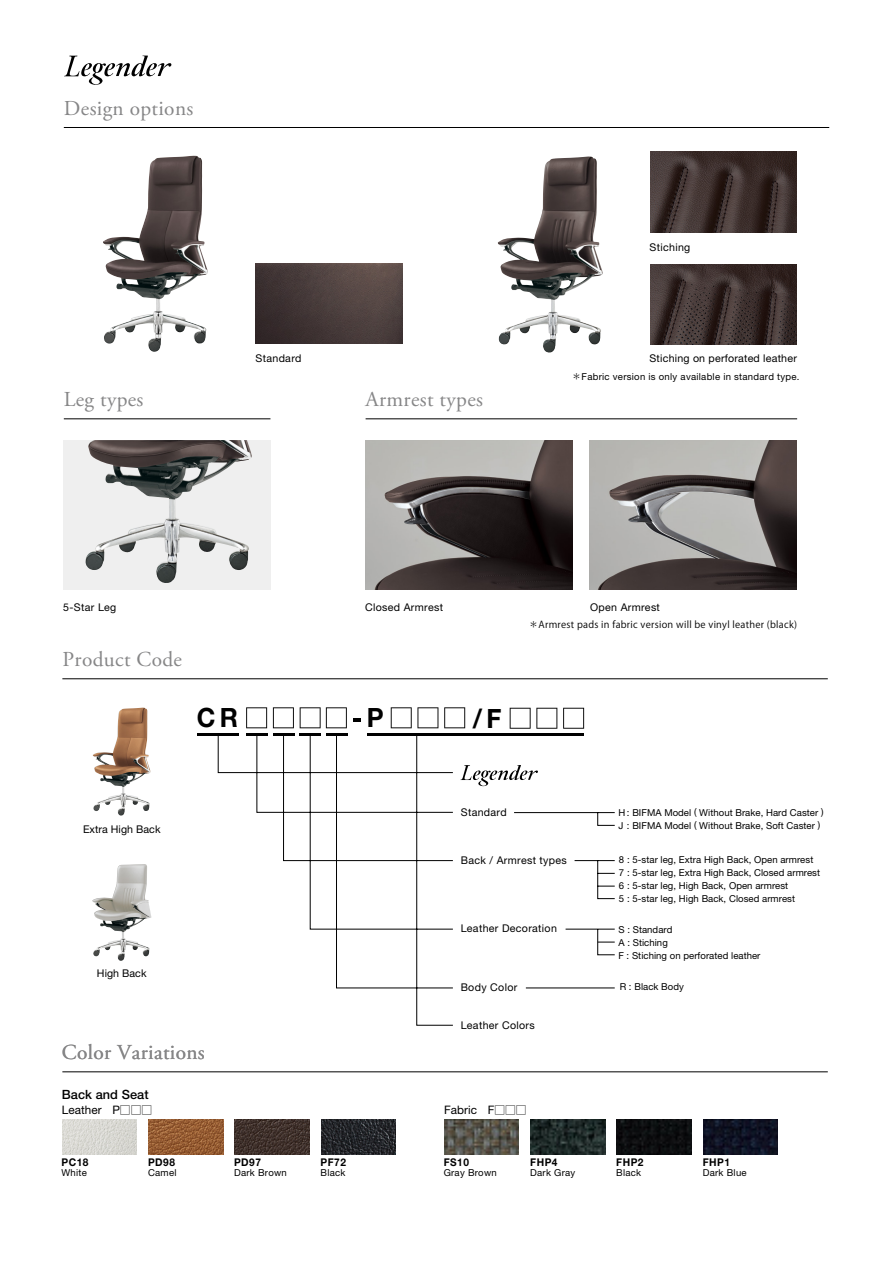
<style>
.page{position:relative;width:893px;height:1263px;background:#fff}
.page>*{position:absolute;margin:0;border:0;box-sizing:border-box;transform-origin:0 0}
.t1{font:700 26.55px "Helvetica Neue";color:#000;scale:.95 1}
.t2{font:21.3px "Adobe Garamond Pro";letter-spacing:.015em;color:#868687}
.t3{font:500 12.75px "Helvetica Neue";letter-spacing:.005em;color:#000}
.t4{font:11.7px "Helvetica Neue";letter-spacing:.005em;color:#000}
.t5{font:10.65px "Helvetica Neue";letter-spacing:.03em;color:#000}
.t6{font:700 10.65px "Helvetica Neue";letter-spacing:.05em;color:#000;scale:.95 1}
.t7{font:10.65px "Helvetica Neue";letter-spacing:.005em;color:#000}
.t8{font:10.65px "UD Shin Go Pro Regular 90 pv RKSJ H";color:#000}
.t9{font:9.6px/12.8px "Helvetica Neue";letter-spacing:.005em;color:#000}
.t10{font:9.6px "Helvetica Neue";letter-spacing:.03em;color:#000}
.t11{font:9.6px "Koz Go Pr 6 N Regular 90 pv RKSJ H";letter-spacing:.03em;color:#000}
.s1{font-family:"Koz Go Pr 6 N Regular 90 pv RKSJ H"}
.s2{font-family:"Helvetica Neue";font-size:11.7px}
</style>
<div class="page">
<hr style="left:64px;top:127px;width:765px;height:1px;background:#000">
<hr style="left:64px;top:419px;width:206px;height:1px;background:#000">
<div style="left:64px;top:440px;width:207px;height:149px;background:#efefef"></div>
<img style="left:85px;top:440px;width:155px;height:143px">
<hr style="left:366px;top:419px;width:431px;height:1px;background:#000">
<img style="left:366px;top:440px;width:207px;height:149px">
<img style="left:589px;top:440px;width:208px;height:149px">
<svg style="left:64px;top:56px;width:107px;height:29px"></svg>
<img style="left:498px;top:157px;width:90px;height:178px">
<img style="left:103px;top:156px;width:91px;height:175px">
<img style="left:256px;top:263px;width:146px;height:81px">
<img style="left:650px;top:152px;width:147px;height:80px">
<img style="left:650px;top:264px;width:147px;height:80px">
<img style="left:93px;top:708px;width:50px;height:96px">
<img style="left:92px;top:864px;width:53px;height:92px">
<hr style="left:62px;top:678px;width:766px;height:1px;background:#000">
<hr style="left:198px;top:733px;width:41px;height:3px;background:#000">
<hr style="left:326px;top:733px;width:21px;height:3px;background:#000">
<hr style="left:368px;top:733px;width:216px;height:3px;background:#000">
<svg style="left:246px;top:707px;width:21px;height:21px"></svg>
<svg style="left:273px;top:707px;width:21px;height:21px"></svg>
<svg style="left:300px;top:707px;width:47px;height:21px"></svg>
<svg style="left:354px;top:718px;width:7px;height:4px"></svg>
<svg style="left:391px;top:707px;width:47px;height:21px"></svg>
<svg style="left:444px;top:707px;width:21px;height:21px"></svg>
<hr style="left:246px;top:733px;width:21px;height:3px;background:#000">
<hr style="left:273px;top:733px;width:21px;height:3px;background:#000">
<hr style="left:300px;top:733px;width:21px;height:3px;background:#000">
<svg style="left:218px;top:735px;width:397px;height:291px"></svg>
<svg style="left:460px;top:765px;width:78px;height:21px"></svg>
<hr style="left:62px;top:1071px;width:766px;height:1px;background:#000">
<img style="left:62px;top:1120px;width:75px;height:35px">
<img style="left:149px;top:1120px;width:74px;height:35px">
<img style="left:235px;top:1120px;width:74px;height:35px">
<img style="left:321px;top:1120px;width:75px;height:35px">
<img style="left:444px;top:1120px;width:75px;height:35px">
<img style="left:531px;top:1120px;width:74px;height:35px">
<img style="left:617px;top:1120px;width:74px;height:35px">
<img style="left:703px;top:1120px;width:75px;height:35px">
<svg style="left:510px;top:708px;width:47px;height:21px"></svg>
<svg style="left:563px;top:708px;width:21px;height:21px"></svg>
<svg style="left:598px;top:942px;width:17px;height:1px"></svg>
<h2 class="t2" style="left:64px;top:95px;width:131px">Design options</h2>
<h2 class="t2" style="left:64px;top:387px;width:81px">Leg types</h2>
<p class="t5" style="left:256px;top:351px;width:47px">Standard</p>
<h2 class="t2" style="left:366px;top:387px;width:119px">Armrest types</h2>
<p class="t5" style="left:649px;top:239px;width:42px">Stiching</p>
<p class="t5" style="left:649px;top:351px;width:149px">Stiching on perforated leather</p>
<p class="t10" style="left:572px;top:369px;width:229px"><span class="s1">＊</span>Fabric version is only available in standard type.</p>
<p class="t5" style="left:63px;top:599px;width:55px">5-Star Leg</p>
<h2 class="t2" style="left:63px;top:647px;width:121px">Product Code</h2>
<h1 class="t1" style="left:197px;top:697px;width:45px">CR</h1>
<p class="t7" style="left:83px;top:822px;width:79px">Extra High Back</p>
<p class="t7" style="left:97px;top:966px;width:51px">High Back</p>
<h2 class="t2" style="left:62px;top:1039px;width:144px">Color Variations</h2>
<h3 class="t3" style="left:62px;top:1084px;width:88px">Back and Seat</h3>
<p class="t8" style="left:112px;top:1101px;width:41px"><span class="s2">P</span>□□□</p>
<p class="t4" style="left:62px;top:1101px;width:41px">Leather</p>
<p class="t6" style="left:61px;top:1154px;width:30px">PC18</p>
<p class="t9" style="left:61px;top:1166px;width:27px">White</p>
<p class="t6" style="left:148px;top:1154px;width:30px">PD98</p>
<p class="t9" style="left:148px;top:1166px;width:30px">Camel</p>
<p class="t6" style="left:234px;top:1154px;width:30px">PD97</p>
<p class="t10" style="left:234px;top:1165px;width:54px">Dark Brown</p>
<p class="t5" style="left:365px;top:599px;width:79px">Closed Armrest</p>
<p class="t5" style="left:590px;top:599px;width:71px">Open Armrest</p>
<p class="t11" style="left:529px;top:619px;width:270px">＊Armrest pads in fabric version will be vinyl leather (black(</p>
<h1 class="t1" style="left:367px;top:697px;width:19px">P</h1>
<h1 class="t1" style="left:473px;top:697px;width:32px">F/</h1>
<p class="t6" style="left:321px;top:1154px;width:28px">PF72</p>
<p class="t9" style="left:321px;top:1166px;width:26px">Black</p>
<p class="t5" style="left:461px;top:804px;width:47px">Standard</p>
<p class="t5" style="left:461px;top:852px;width:108px">Back / Armrest types</p>
<p class="t5" style="left:461px;top:921px;width:98px">Leather Decoration</p>
<p class="t5" style="left:461px;top:980px;width:58px">Body Color</p>
<p class="t5" style="left:461px;top:1017px;width:76px">Leather Colors</p>
<p class="t4" style="left:444px;top:1101px;width:34px">Fabric</p>
<p class="t8" style="left:488px;top:1101px;width:40px">□<span class="s2">F</span> □□</p>
<p class="t6" style="left:444px;top:1154px;width:28px">FS10</p>
<p class="t10" style="left:444px;top:1165px;width:55px">Gray Brown</p>
<p class="t6" style="left:530px;top:1154px;width:30px">FHP4</p>
<p class="t10" style="left:530px;top:1165px;width:47px">Dark Gray</p>
<p class="t9" style="left:618px;top:807px;width:207px">H : BIFMA Model ( Without Brake, Hard Caster (<br>:J BIFMA Model ( Without Brake, Soft Caster (</p>
<p class="t9" style="left:619px;top:854px;width:203px">:8 5-star leg, Extra High Back, Open armrest<br>:7 5-star leg, Extra High Back, Closed armrest<br>:6 5-star leg, High Back, Open armrest<br>:5 5-star leg, High Back, Closed armrest</p>
<p class="t9" style="left:618px;top:924px;width:144px">S : Standard<br>A : Stiching<br>:F Stiching on perforated leather</p>
<p class="t9" style="left:620px;top:981px;width:66px">R : Black Body</p>
<p class="t6" style="left:616px;top:1154px;width:30px">FHP2</p>
<p class="t9" style="left:616px;top:1166px;width:26px">Black</p>
<p class="t6" style="left:703px;top:1154px;width:30px">FHP1</p>
<p class="t10" style="left:703px;top:1165px;width:45px">Dark Blue</p>
</div>
